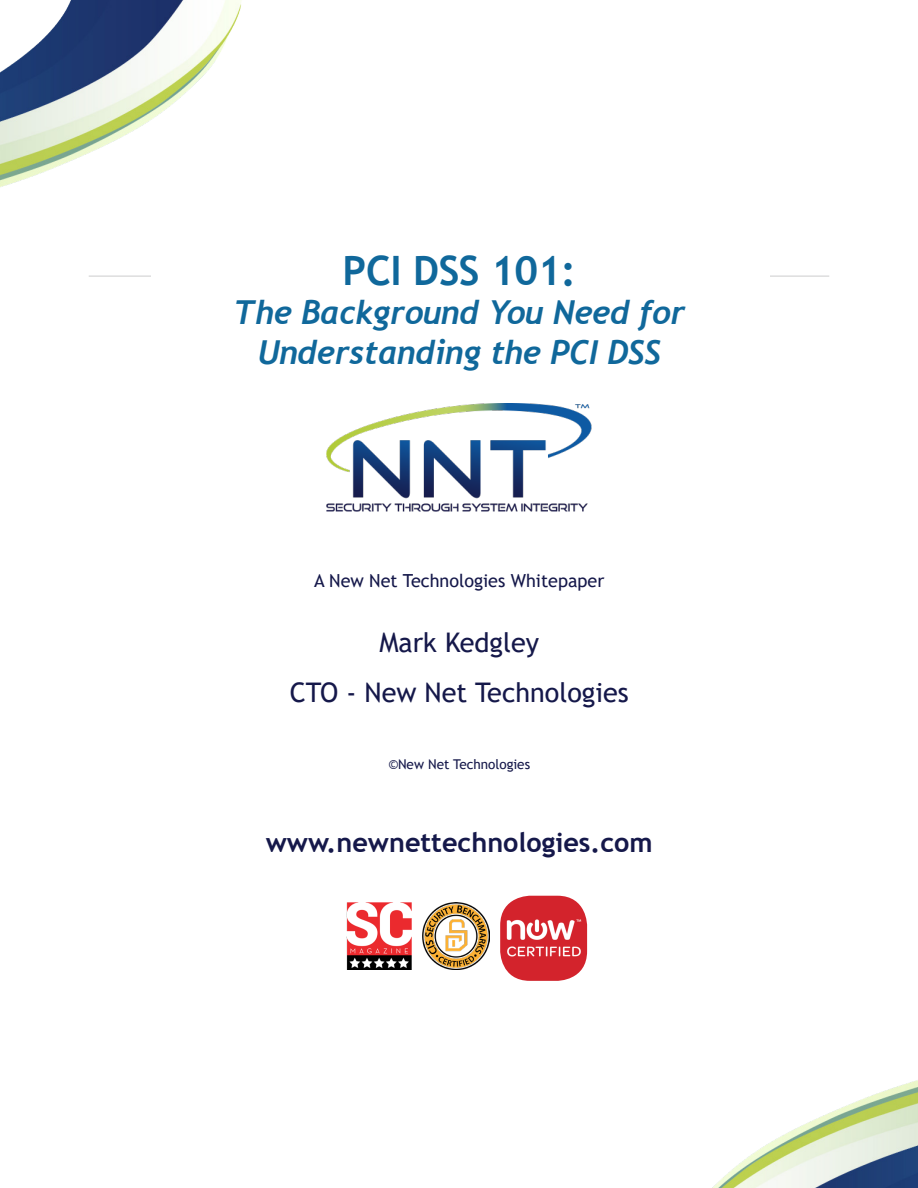
<style>
.page{position:relative;width:918px;height:1188px;background:#fff}
.page>*{position:absolute;margin:0;border:0;box-sizing:border-box;transform-origin:0 0}
.t1{font:700 40.5px "Trebuchet MS";letter-spacing:-.01em;color:#10689b}
.t2{font:italic 700 33px "Trebuchet";letter-spacing:-.01em;color:#10689b}
.t3{font:27px "Trebuchet MS";color:#15184a}
.t4{font:700 27px "Trebuchet MS";color:#15184a}
.t5{font:18px "Trebuchet MS";color:#15184a}
.t6{font:13.5px "Trebuchet MS";color:#15184a}
</style>
<div class="page">
<img style="left:0;top:0;width:242px;height:187px">
<img style="left:712px;top:1080px;width:206px;height:108px">
<hr style="left:89px;top:275px;width:740px;height:2px;background:#ddddde">
<div style="left:151px;top:220px;width:619px;height:132px;background:#fff"></div>
<img style="left:346px;top:902px;width:66px;height:68px">
<img style="left:422px;top:902px;width:68px;height:68px">
<img style="left:327px;top:403px;width:264px;height:109px">
<img style="left:500px;top:896px;width:87px;height:85px">
<p class="t1" style="left:343px;top:245px;width:235px">PCI DSS 101:</p>
<p class="t2" style="left:233px;top:292px;width:454px">The Background You Need for</p>
<p class="t2" style="left:258px;top:331px;width:404px">Understanding the PCI DSS</p>
<p class="t5" style="left:314px;top:569px;width:292px">A New Net Technologies Whitepaper</p>
<p class="t3" style="left:379px;top:625px;width:161px">Mark Kedgley</p>
<p class="t3" style="left:290px;top:676px;width:340px">CTO - New Net Technologies</p>
<p class="t6" style="left:388px;top:756px;width:143px">©New Net Technologies</p>
<p class="t4" style="left:266px;top:825px;width:389px">www.newnettechnologies.com</p>
</div>
